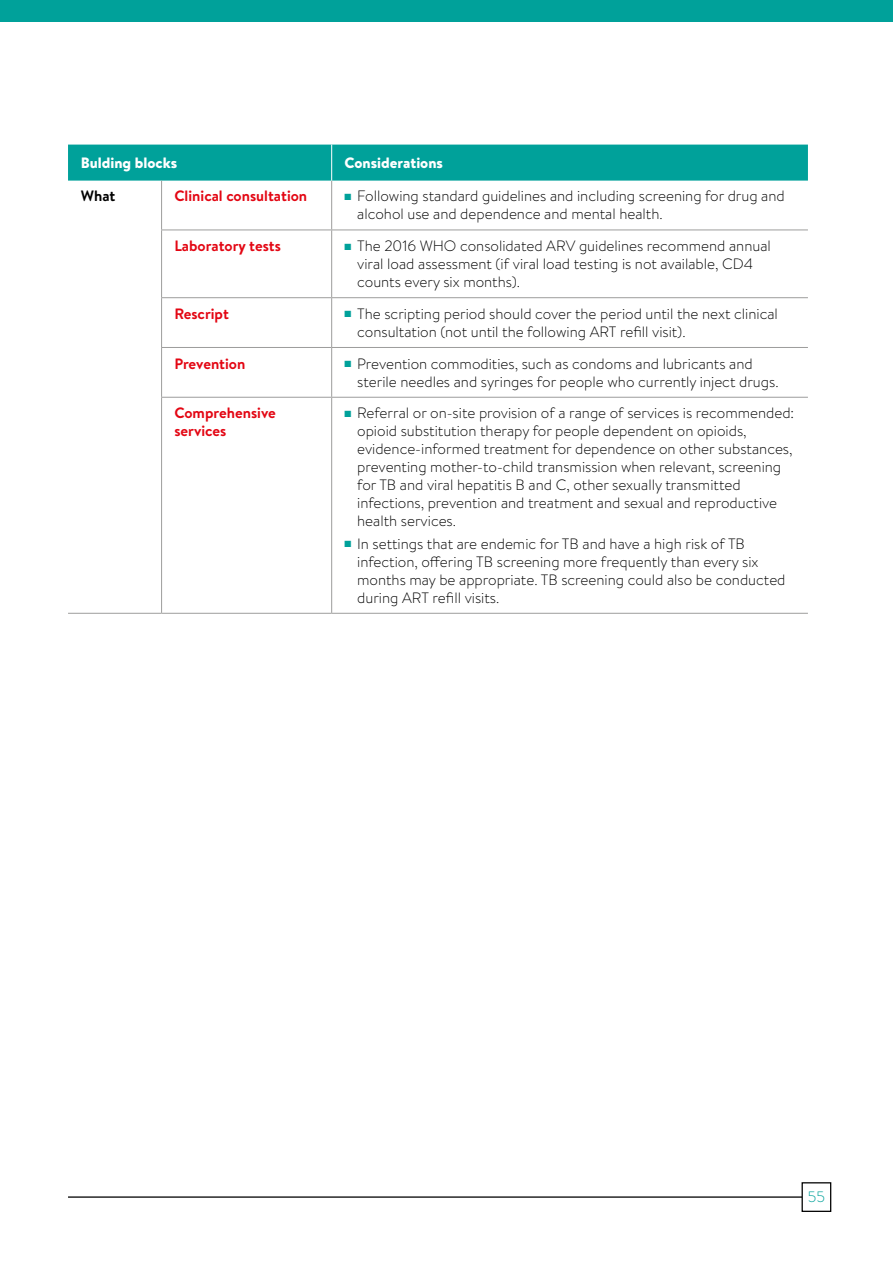
<style>
.page{position:relative;width:893px;height:1263px;background:#fff}
.page>*{position:absolute;margin:0;border:0;box-sizing:border-box;transform-origin:0 0}
.t1{font:300 15px/18px "Brandon Text";color:#000}
.t2{font:700 15px/18px "Brandon Text";color:#e30613}
.t3{font:900 15px "Brandon Text";color:#fff}
.t4{font:700 15px "Brandon Text";color:#000}
.t5{font:300 15px "Brandon Text";color:#00a19a}
.s1{color:#00a19a}
</style>
<div class="page">
<div style="left:0;top:0;width:893px;height:21px;background:#00a19a"></div>
<div style="left:68px;top:145px;width:740px;height:36px;background:#00a19a"></div>
<hr style="left:161px;top:181px;width:1px;height:48px;background:#9d9d9c">
<hr style="left:331px;top:181px;width:1px;height:48px;background:#9d9d9c">
<hr style="left:161px;top:229px;width:171px;height:1px;background:#9d9d9c">
<hr style="left:161px;top:230px;width:1px;height:67px;background:#9d9d9c">
<hr style="left:332px;top:229px;width:476px;height:1px;background:#9d9d9c">
<hr style="left:331px;top:230px;width:1px;height:67px;background:#9d9d9c">
<hr style="left:161px;top:297px;width:171px;height:1px;background:#9d9d9c">
<hr style="left:161px;top:298px;width:1px;height:49px;background:#9d9d9c">
<hr style="left:332px;top:297px;width:476px;height:1px;background:#9d9d9c">
<hr style="left:331px;top:298px;width:1px;height:49px;background:#9d9d9c">
<hr style="left:161px;top:347px;width:171px;height:1px;background:#9d9d9c">
<hr style="left:161px;top:348px;width:1px;height:49px;background:#9d9d9c">
<hr style="left:332px;top:347px;width:476px;height:1px;background:#9d9d9c">
<hr style="left:331px;top:348px;width:1px;height:49px;background:#9d9d9c">
<hr style="left:161px;top:397px;width:171px;height:1px;background:#9d9d9c">
<hr style="left:161px;top:398px;width:1px;height:215px;background:#9d9d9c">
<hr style="left:332px;top:397px;width:476px;height:1px;background:#9d9d9c">
<hr style="left:331px;top:398px;width:1px;height:215px;background:#9d9d9c">
<hr style="left:68px;top:613px;width:94px;height:1px;background:#9d9d9c">
<hr style="left:162px;top:613px;width:170px;height:1px;background:#9d9d9c">
<hr style="left:332px;top:613px;width:476px;height:1px;background:#9d9d9c">
<hr style="left:331px;top:145px;width:1px;height:36px;background:#fff">
<hr style="left:68px;top:1196px;width:740px;height:2px;background:#000">
<div style="left:802px;top:1183px;width:29px;height:28px;background:#fff"></div>
<div style="left:801px;top:1182px;width:30px;height:30px;border:1px solid #000"></div>
<p class="t3" style="left:81px;top:152px;width:98px">Bulding blocks</p>
<p class="t3" style="left:344px;top:152px;width:100px">Considerations</p>
<p class="t4" style="left:81px;top:186px;width:36px">What</p>
<p class="t2" style="left:174px;top:187px;width:134px">Clinical consultation</p>
<p class="t1" style="left:357px;top:187px;width:429px;text-indent:-13px"><span class="s1">■</span> Following standard guidelines and including screening for drug and alcohol use and dependence and mental health.</p>
<p class="t2" style="left:174px;top:237px;width:108px">Laboratory tests</p>
<p class="t1" style="left:357px;top:236px;width:415px;text-indent:-13px"><span class="s1">■</span> The 2016 WHO consolidated ARV guidelines recommend annual viral load assessment (if viral load testing is not available, CD4 counts every six months).</p>
<p class="t2" style="left:174px;top:304px;width:56px">Rescript</p>
<p class="t1" style="left:357px;top:304px;width:422px;text-indent:-13px"><span class="s1">■</span> The scripting period should cover the period until the next clinical consultation (not until the following ART refill visit).</p>
<p class="t2" style="left:174px;top:354px;width:72px">Prevention</p>
<p class="t1" style="left:357px;top:354px;width:423px;text-indent:-13px"><span class="s1">■</span> Prevention commodities, such as condoms and lubricants and sterile needles and syringes for people who currently inject drugs.</p>
<p class="t2" style="left:174px;top:404px;width:103px">Comprehensive services</p>
<p class="t1" style="left:357px;top:404px;width:438px;text-indent:-13px"><span class="s1">■</span> Referral or on-site provision of a range of services is recommended: opioid substitution therapy for people dependent on opioids, evidence-informed treatment for dependence on other substances, preventing mother-to-child transmission when relevant, screening for TB and viral hepatitis B and C, other sexually transmitted infections, prevention and treatment and sexual and reproductive health services.</p>
<p class="t1" style="left:357px;top:534px;width:430px;text-indent:-13px"><span class="s1">■</span> In settings that are endemic for TB and have a high risk of TB infection, offering TB screening more frequently than every six months may be appropriate. TB screening could also be conducted during ART refill visits.</p>
<p class="t5" style="left:808px;top:1187px;width:19px">55</p>
</div>
